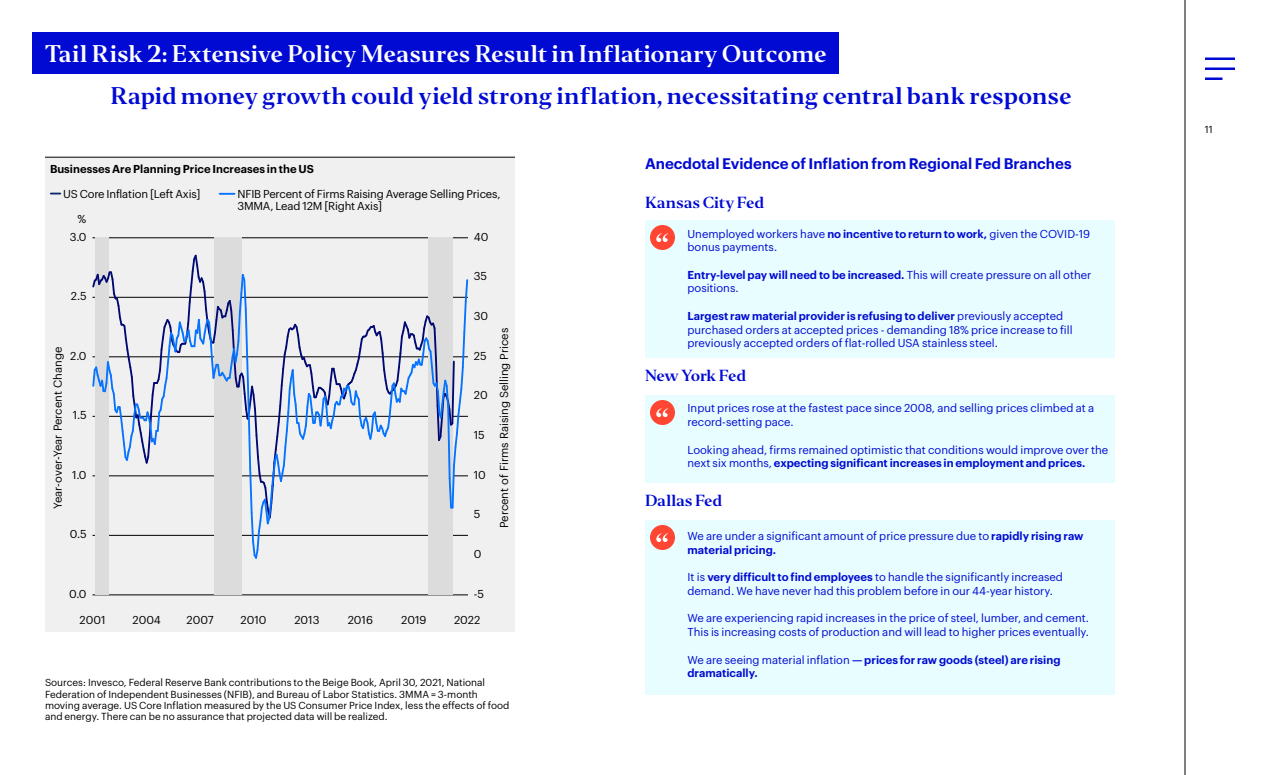
<style>
.page{position:relative;width:1280px;height:775px;background:#fff}
.page>*{position:absolute;margin:0;border:0;box-sizing:border-box;transform-origin:0 0}
.t1{font:22.5px "Invesco Editor";letter-spacing:-.01em;color:#000ad2}
.t2{font:22.5px "Invesco Editor";letter-spacing:-.01em;color:#fff}
.t3{font:600 15px "Graphik";color:#000ad2}
.t4{font:15px "Invesco Editor";letter-spacing:-.015em;color:#000ad2}
.t5{font:11.25px/13.8px "Graphik";color:#000ad2}
.t6{font:11.25px/12.5px "Graphik";letter-spacing:-.015em;color:#000}
.t7{font:600 11.25px/13.8px "Graphik";color:#000ad2}
.t8{font:600 11.25px "Graphik";color:#000}
.t9{font:10px/11.2px "Graphik";color:#000}
.s1{font-weight:600}
.s2{font-weight:400}
</style>
<div class="page">
<div style="left:645px;top:220px;width:470px;height:138px;background:#e7fdff"></div>
<div style="left:645px;top:395px;width:470px;height:87px;background:#e7fdff"></div>
<div style="left:645px;top:520px;width:470px;height:175px;background:#e7fdff"></div>
<hr style="left:1205px;top:58px;width:30px;height:2px;background:#000ad2">
<hr style="left:1205px;top:68px;width:30px;height:2px;background:#000ad2">
<svg style="left:1205px;top:78px;width:17px;height:2px"></svg>
<hr style="left:1185px;top:0;width:1px;height:775px;background:#000">
<div style="left:32px;top:32px;width:807px;height:42px;background:#000ad2"></div>
<div style="left:650px;top:225px;width:25px;height:25px;background:#ff4632;border-radius:50%"></div>
<svg style="left:656px;top:233px;width:12px;height:9px"></svg>
<div style="left:650px;top:400px;width:25px;height:25px;background:#ff4632;border-radius:50%"></div>
<svg style="left:656px;top:408px;width:12px;height:9px"></svg>
<div style="left:650px;top:525px;width:25px;height:25px;background:#ff4632;border-radius:50%"></div>
<svg style="left:656px;top:533px;width:12px;height:9px"></svg>
<div style="left:45px;top:158px;width:470px;height:474px;background:#f0f0f0"></div>
<hr style="left:45px;top:157px;width:470px;height:1px;background:#000">
<svg style="left:51px;top:193px;width:9px;height:2px"></svg>
<svg style="left:220px;top:193px;width:15px;height:2px"></svg>
<hr style="left:93px;top:595px;width:375px;height:1px;background:#000">
<hr style="left:93px;top:237px;width:375px;height:1px;background:#000">
<div style="left:95px;top:238px;width:13px;height:357px;background:#dcdcdc"></div>
<div style="left:214px;top:238px;width:27px;height:357px;background:#dcdcdc"></div>
<div style="left:428px;top:238px;width:25px;height:357px;background:#dcdcdc"></div>
<svg style="left:92px;top:253px;width:377px;height:307px"></svg>
<h1 class="t2" style="left:45px;top:39px;width:783px">Tail Risk 2: Extensive Policy Measures Result in Inflationary Outcome</h1>
<h1 class="t1" style="left:111px;top:81px;width:963px">Rapid money growth could yield strong inflation, necessitating central bank response</h1>
<p class="t8" style="left:50px;top:160px;width:266px">Businesses Are Planning Price Increases in the US</p>
<p class="t6" style="left:63px;top:186px;width:139px">US Core Inflation [Left Axis]</p>
<p class="t6" style="left:237px;top:186px;width:265px">NFIB Percent of Firms Raising Average Selling Prices,<br>3MMA, Lead 12M [Right Axis]</p>
<p class="t6" style="left:78px;top:211px;width:10px">%</p>
<p class="t6" style="left:70px;top:229px;width:18px">3.0</p>
<p class="t6" style="left:71px;top:289px;width:17px">2.5</p>
<p class="t6" style="left:51px;top:509px;width:164px;rotate:-90deg">Year-over-Year Percent Change</p>
<p class="t6" style="left:70px;top:348px;width:18px">2.0</p>
<p class="t6" style="left:73px;top:408px;width:15px">1.5</p>
<p class="t6" style="left:72px;top:467px;width:16px">1.0</p>
<p class="t6" style="left:70px;top:527px;width:18px">0.5</p>
<p class="t6" style="left:474px;top:229px;width:16px">40</p>
<p class="t6" style="left:474px;top:269px;width:15px">35</p>
<p class="t6" style="left:474px;top:309px;width:16px">30</p>
<p class="t6" style="left:474px;top:348px;width:14px">25</p>
<p class="t6" style="left:474px;top:388px;width:15px">20</p>
<p class="t6" style="left:474px;top:428px;width:13px">15</p>
<p class="t6" style="left:474px;top:467px;width:14px">10</p>
<p class="t6" style="left:474px;top:507px;width:8px">5</p>
<p class="t6" style="left:474px;top:547px;width:9px">0</p>
<p class="t6" style="left:497px;top:528px;width:202px;rotate:-90deg">Percent of Firms Raising Selling Prices</p>
<p class="t6" style="left:69px;top:586px;width:19px">0.0</p>
<p class="t6" style="left:474px;top:586px;width:12px">-5</p>
<p class="t6" style="left:80px;top:612px;width:27px">2001</p>
<p class="t6" style="left:133px;top:612px;width:30px">2004</p>
<p class="t6" style="left:187px;top:612px;width:28px">2007</p>
<p class="t6" style="left:241px;top:612px;width:27px">2010</p>
<p class="t6" style="left:294px;top:612px;width:27px">2013</p>
<p class="t6" style="left:348px;top:612px;width:27px">2016</p>
<p class="t6" style="left:401px;top:612px;width:27px">2019</p>
<p class="t6" style="left:454px;top:612px;width:28px">2022</p>
<p class="t9" style="left:45px;top:676px;width:466px">Sources: Invesco, Federal Reserve Bank contributions to the Beige Book, April 30, 2021, National Federation of Independent Businesses (NFIB), and Bureau of Labor Statistics. 3MMA = 3-month moving average. US Core Inflation measured by the US Consumer Price Index, less the effects of food and energy. There can be no assurance that projected data will be realized.</p>
<h2 class="t3" style="left:645px;top:152px;width:428px">Anecdotal Evidence of Inflation from Regional Fed Branches</h2>
<h2 class="t4" style="left:645px;top:192px;width:121px">Kansas City Fed</h2>
<p class="t5" style="left:688px;top:226px;width:404px">Unemployed workers have <span class="s1">no incentive to return to work,</span> given the COVID-19 bonus payments.</p>
<p class="t5" style="left:688px;top:267px;width:405px"><span class="s1">Entry-level pay will need to be increased.</span> This will create pressure on all other positions.</p>
<p class="t5" style="left:688px;top:308px;width:387px"><span class="s1">Largest raw material provider is refusing to deliver</span> previously accepted purchased orders at accepted prices - demanding 18% price increase to fill previously accepted orders of flat-rolled USA stainless steel.</p>
<h2 class="t4" style="left:645px;top:366px;width:103px">New York Fed</h2>
<p class="t5" style="left:688px;top:401px;width:408px">Input prices rose at the fastest pace since 2008, and selling prices climbed at a record-setting pace.</p>
<p class="t5" style="left:688px;top:442px;width:422px">Looking ahead, firms remained optimistic that conditions would improve over the next six months, <span class="s1">expecting significant increases in employment and prices.</span></p>
<h2 class="t4" style="left:645px;top:491px;width:79px">Dallas Fed</h2>
<p class="t5" style="left:688px;top:528px;width:398px">We are under a significant amount of price pressure due to <span class="s1">rapidly rising raw material pricing.</span></p>
<p class="t5" style="left:688px;top:569px;width:377px">It is <span class="s1">very difficult to find employees</span> to handle the significantly increased demand. We have never had this problem before in our 44-year history.</p>
<p class="t5" style="left:688px;top:611px;width:403px">We are experiencing rapid increases in the price of steel, lumber, and cement.<br>This is increasing costs of production and will lead to higher prices eventually.</p>
<p class="t7" style="left:688px;top:652px;width:374px"><span class="s2">We are seeing material inflation</span> — prices for raw goods (steel) are rising dramatically.</p>
<p class="t9" style="left:1205px;top:122px;width:9px">11</p>
</div>
